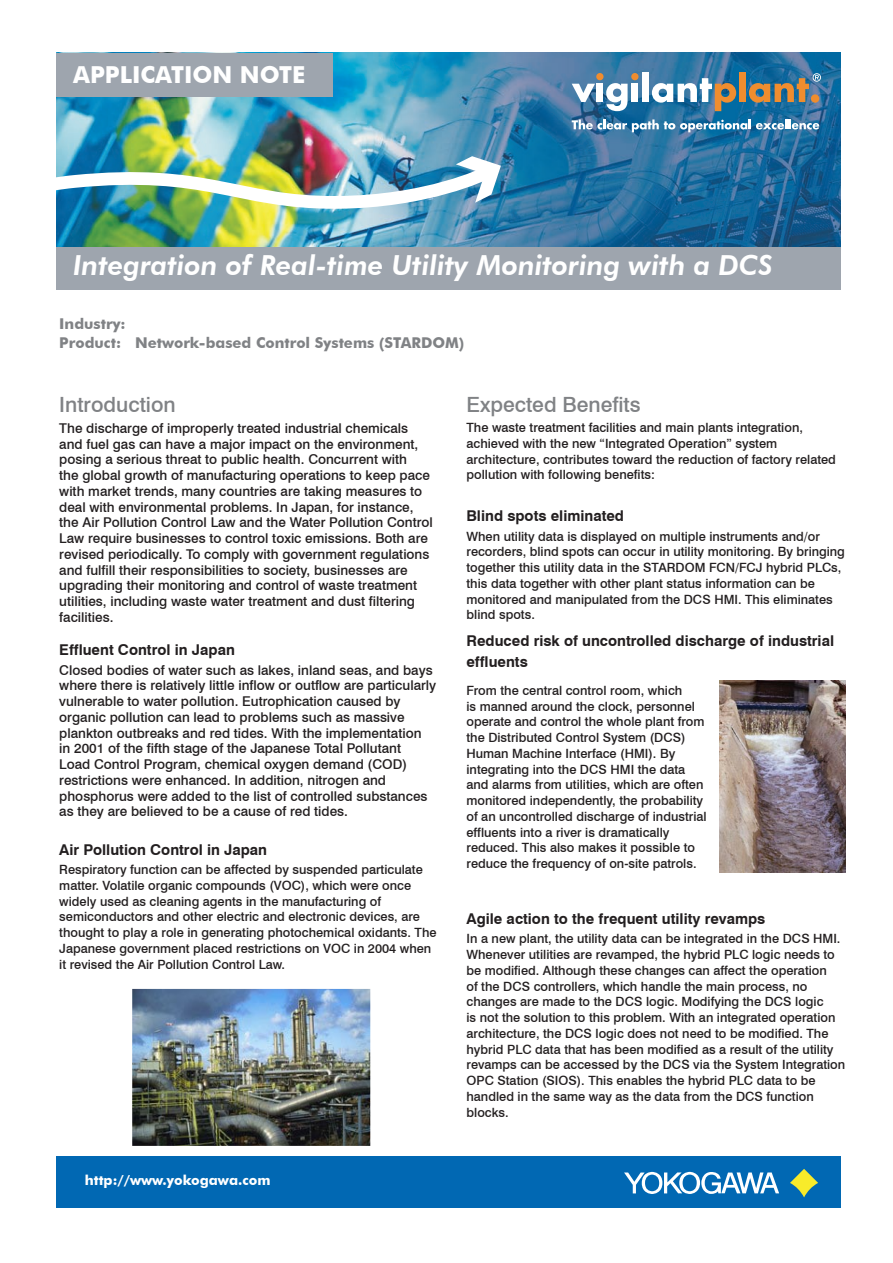
<style>
.page{position:relative;width:893px;height:1263px;background:#fff}
.page>*{position:absolute;margin:0;border:0;box-sizing:border-box;transform-origin:0 0}
.t1{font:italic 800 27.6px "Futura BT";color:#fff}
.t2{font:700 23.4px "Futura BT";color:#fff}
.t3{font:500 21px "Swiss 721 BT";color:#808285}
.t4{font:700 14.85px/21.3px "Swiss 721 BT";color:#231f20}
.t5{font:700 14.85px/18.9px "Futura BT";color:#808285}
.t6{font:700 13.8px "Futura BT";color:#fff}
.t7{font:500 13.5px/15.8px "Swiss 721 BT";color:#231f20}
.t8{font:500 12.75px/15.8px "Swiss 721 BT";color:#231f20}
</style>
<div class="page">
<img style="left:56px;top:53px;width:785px;height:194px">
<div style="left:56px;top:1157px;width:785px;height:51px;background:#0168b3"></div>
<svg style="left:790px;top:1169px;width:28px;height:28px"></svg>
<svg style="left:624px;top:1172px;width:155px;height:22px"></svg>
<div style="left:56px;top:247px;width:785px;height:43px;background:#9ea5ae"></div>
<div style="left:56px;top:53px;width:276px;height:44px;background:#9ea5ae"></div>
<img style="left:56px;top:153px;width:443px;height:94px">
<svg style="left:456px;top:156px;width:45px;height:47px"></svg>
<svg style="left:572px;top:119px;width:247px;height:13px"></svg>
<svg style="left:572px;top:84px;width:23px;height:18px"></svg>
<div style="left:597px;top:84px;width:6px;height:18px;background:#fff"></div>
<svg style="left:606px;top:83px;width:22px;height:28px"></svg>
<div style="left:632px;top:84px;width:6px;height:18px;background:#fff"></div>
<div style="left:642px;top:72px;width:7px;height:30px;background:#fff"></div>
<svg style="left:652px;top:78px;width:84px;height:33px"></svg>
<div style="left:739px;top:72px;width:7px;height:30px;background:#ef8d2f"></div>
<div style="left:596px;top:73px;width:7px;height:7px;background:#ef8d2f;border-radius:50%"></div>
<div style="left:631px;top:73px;width:7px;height:7px;background:#ef8d2f;border-radius:50%"></div>
<svg style="left:749px;top:73px;width:72px;height:30px;background:#727b76"></svg>
<img style="left:720px;top:680px;width:126px;height:192px">
<img style="left:132px;top:989px;width:238px;height:157px">
<h2 class="t2" style="left:73px;top:61px;width:234px">APPLICATION NOTE</h2>
<h1 class="t1" style="left:73px;top:249px;width:701px">Integration of Real-time Utility Monitoring with a DCS</h1>
<p class="t5" style="left:59px;top:314px;width:406px">Industry:<br>Product: Network-based Control Systems (STARDOM)</p>
<h3 class="t3" style="left:59px;top:392px;width:118px">Introduction</h3>
<p class="t7" style="left:59px;top:420px;width:375px">The discharge of improperly treated industrial chemicals and fuel gas can have a major impact on the environment, posing a serious threat to public health. Concurrent with<br>the global growth of manufacturing operations to keep pace with market trends, many countries are taking measures to deal with environmental problems. In Japan, for instance, the Air Pollution Control Law and the Water Pollution Control Law require businesses to control toxic emissions. Both are revised periodically. To comply with government regulations and fulfill their responsibilities to society, businesses are upgrading their monitoring and control of waste treatment utilities, including waste water treatment and dust filtering facilities.</p>
<p class="t4" style="left:59px;top:638px;width:177px">Effluent Control in Japan</p>
<p class="t7" style="left:59px;top:662px;width:378px">Closed bodies of water such as lakes, inland seas, and bays where there is relatively little inflow or outflow are particularly vulnerable to water pollution. Eutrophication caused by organic pollution can lead to problems such as massive plankton outbreaks and red tides. With the implementation<br>in 2001 of the fifth stage of the Japanese Total Pollutant<br>Load Control Program, chemical oxygen demand (COD) restrictions were enhanced. In addition, nitrogen and phosphorus were added to the list of controlled substances as they are believed to be a cause of red tides.</p>
<p class="t4" style="left:59px;top:838px;width:209px">Air Pollution Control in Japan</p>
<p class="t8" style="left:59px;top:861px;width:379px">Respiratory function can be affected by suspended particulate matter. Volatile organic compounds (VOC), which were once widely used as cleaning agents in the manufacturing of semiconductors and other electric and electronic devices, are thought to play a role in generating photochemical oxidants. The Japanese government placed restrictions on VOC in 2004 when it revised the Air Pollution Control Law.</p>
<p class="t6" style="left:85px;top:1171px;width:187px">http://www.yokogawa.com</p>
<h3 class="t3" style="left:466px;top:392px;width:176px">Expected Benefits</h3>
<p class="t8" style="left:466px;top:420px;width:371px">The waste treatment facilities and main plants integration, achieved with the new “Integrated Operation” system architecture, contributes toward the reduction of factory related pollution with following benefits:</p>
<p class="t4" style="left:466px;top:505px;width:159px">Blind spots eliminated</p>
<p class="t8" style="left:466px;top:528px;width:380px">When utility data is displayed on multiple instruments and/or recorders, blind spots can occur in utility monitoring. By bringing together this utility data in the STARDOM FCN/FCJ hybrid PLCs, this data together with other plant status information can be monitored and manipulated from the DCS HMI. This eliminates blind spots.</p>
<p class="t4" style="left:466px;top:629px;width:369px">Reduced risk of uncontrolled discharge of industrial effluents</p>
<p class="t8" style="left:466px;top:682px;width:242px">From the central control room, which<br>is manned around the clock, personnel operate and control the whole plant from the Distributed Control System (DCS)<br>Human Machine Interface (HMI). By integrating into the DCS HMI the data and alarms from utilities, which are often monitored independently, the probability of an uncontrolled discharge of industrial effluents into a river is dramatically reduced. This also makes it possible to reduce the frequency of on-site patrols.</p>
<p class="t4" style="left:466px;top:908px;width:300px">Agile action to the frequent utility revamps</p>
<p class="t8" style="left:466px;top:931px;width:380px">In a new plant, the utility data can be integrated in the DCS HMI.<br>Whenever utilities are revamped, the hybrid PLC logic needs to be modified. Although these changes can affect the operation<br>of the DCS controllers, which handle the main process, no changes are made to the DCS logic. Modifying the DCS logic<br>is not the solution to this problem. With an integrated operation architecture, the DCS logic does not need to be modified. The hybrid PLC data that has been modified as a result of the utility revamps can be accessed by the DCS via the System Integration OPC Station (SIOS). This enables the hybrid PLC data to be handled in the same way as the data from the DCS function blocks.</p>
</div>
